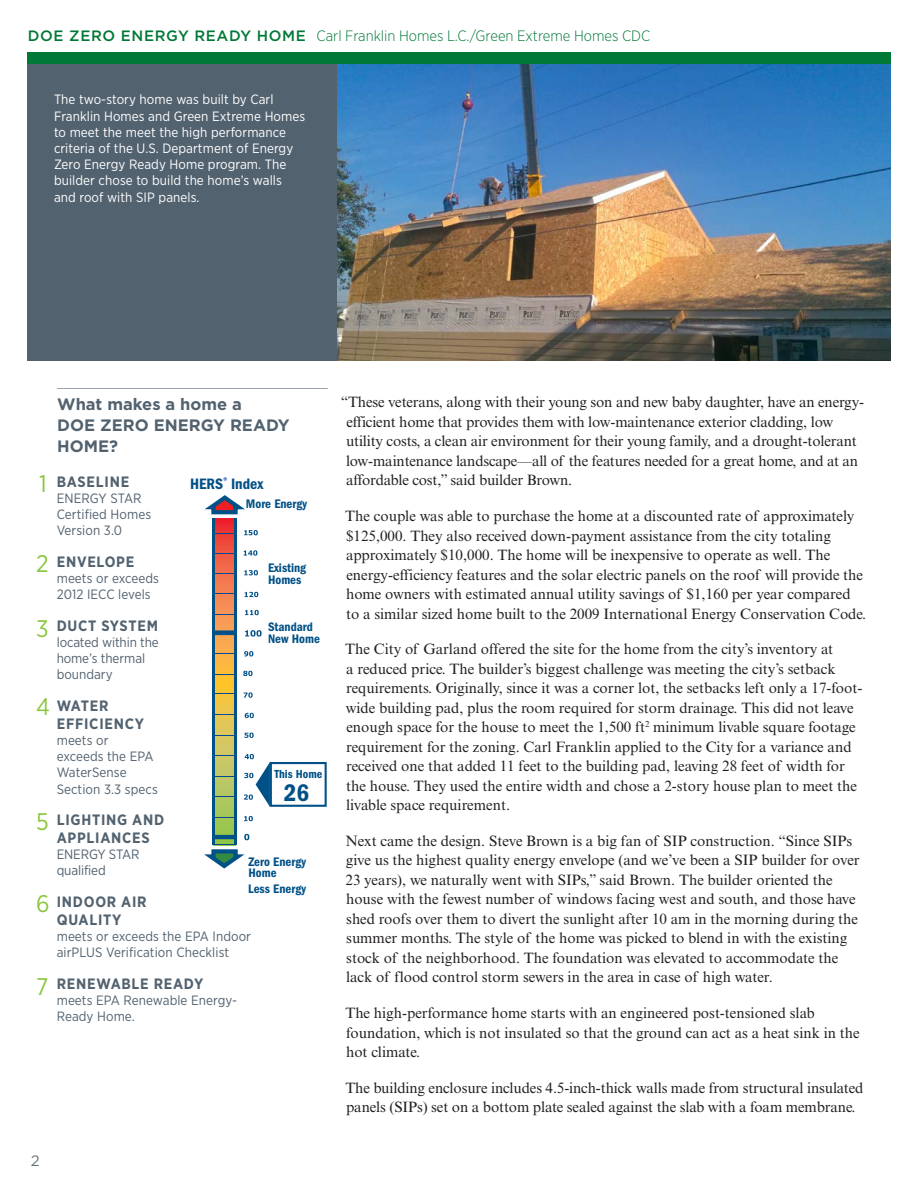
<style>
.page{position:relative;width:918px;height:1188px;background:#fff}
.page>*{position:absolute;margin:0;border:0;box-sizing:border-box;transform-origin:0 0}
.t1{font:24.9px "ITC Franklin Gothic Std Dm Cd";color:#005187}
.t2{font:24px "Gotham Narrow";color:#8bc63e}
.t3{font:700 16.5px/21px "Gotham";color:#52626f}
.t4{font:15.6px "ITC Franklin Gothic Std Dm Cd";color:#005187}
.t5{font:15px/19.5px "Times New Roman MT Std";color:#231f20}
.t6{font:700 15px/18px "Gotham Narrow";letter-spacing:.05em;color:#52626f}
.t7{font:300 15px "Gotham Narrow";color:#007836}
.t8{font:15px "Gotham";color:#6a747b}
.t9{font:13.5px/16.2px "Gotham Narrow";letter-spacing:.005em;color:#52626f}
.t10{font:13.5px/16.2px "Gotham Narrow";letter-spacing:.005em;color:#fff}
.t11{font:12.75px/12.6px "ITC Franklin Gothic Std Dm Cd";color:#005187}
.t12{font:12.15px "ITC Franklin Gothic Std Dm Cd";color:#005187}
.t13{font:8.55px "ITC Franklin Gothic Std Dm Cd";color:#1d449b}
.s1{font-family:"Gotham";font-weight:500}
</style>
<div class="page">
<img style="left:336px;top:64px;width:555px;height:296px">
<div style="left:27px;top:58px;width:309px;height:302px;background:#52626f"></div>
<div style="left:27px;top:52px;width:864px;height:12px;background:#007836"></div>
<svg style="left:215px;top:519px;width:19px;height:315px;background:#da9f50"></svg>
<svg style="left:245px;top:610px;width:14px;height:5px"></svg>
<svg style="left:244px;top:692px;width:9px;height:6px"></svg>
<svg style="left:245px;top:630px;width:17px;height:7px"></svg>
<svg style="left:244px;top:550px;width:13px;height:6px"></svg>
<svg style="left:244px;top:570px;width:14px;height:5px"></svg>
<svg style="left:245px;top:592px;width:13px;height:5px"></svg>
<svg style="left:244px;top:651px;width:9px;height:5px"></svg>
<svg style="left:243px;top:671px;width:10px;height:5px"></svg>
<svg style="left:245px;top:733px;width:9px;height:5px"></svg>
<svg style="left:244px;top:816px;width:9px;height:5px"></svg>
<svg style="left:215px;top:553px;width:19px;height:1px"></svg>
<svg style="left:215px;top:533px;width:19px;height:1px"></svg>
<svg style="left:215px;top:593px;width:19px;height:1px"></svg>
<svg style="left:215px;top:614px;width:19px;height:1px"></svg>
<svg style="left:215px;top:654px;width:19px;height:1px"></svg>
<svg style="left:215px;top:674px;width:19px;height:1px"></svg>
<svg style="left:215px;top:694px;width:19px;height:1px"></svg>
<div style="left:212px;top:631px;width:25px;height:4px;border:4px solid #005187"></div>
<svg style="left:215px;top:573px;width:19px;height:1px"></svg>
<svg style="left:215px;top:715px;width:19px;height:1px"></svg>
<svg style="left:215px;top:736px;width:19px;height:1px"></svg>
<svg style="left:215px;top:756px;width:19px;height:1px"></svg>
<svg style="left:215px;top:777px;width:19px;height:1px"></svg>
<svg style="left:215px;top:797px;width:19px;height:1px"></svg>
<svg style="left:215px;top:817px;width:19px;height:1px"></svg>
<svg style="left:245px;top:713px;width:9px;height:5px"></svg>
<hr style="left:234px;top:519px;width:3px;height:326px;background:#005187">
<hr style="left:212px;top:519px;width:3px;height:326px;background:#005187">
<svg style="left:244px;top:530px;width:14px;height:5px"></svg>
<svg style="left:204px;top:834px;width:46px;height:35px"></svg>
<svg style="left:204px;top:495px;width:41px;height:20px"></svg>
<div style="left:270px;top:762px;width:57px;height:45px;border:2px solid #005187"></div>
<svg style="left:244px;top:754px;width:26px;height:53px"></svg>
<hr style="left:57px;top:388px;width:271px;height:1px;background:#9aa2ad">
<p class="t7" style="left:28px;top:27px;width:624px"><span class="s1">DOE ZERO ENERGY READY HOME</span> Carl Franklin Homes L.C./Green Extreme Homes CDC</p>
<p class="t10" style="left:54px;top:91px;width:253px">The two-story home was built by Carl Franklin Homes and Green Extreme Homes to meet the meet the high performance criteria of the U.S. Department of Energy Zero Energy Ready Home program. The builder chose to build the home’s walls and roof with SIP panels.</p>
<p class="t3" style="left:57px;top:394px;width:234px">What makes a home a<br>DOE ZERO ENERGY READY<br>HOME?</p>
<h2 class="t2" style="left:39px;top:468px;width:9px">1</h2>
<h2 class="t2" style="left:36px;top:548px;width:14px">2</h2>
<h2 class="t2" style="left:36px;top:613px;width:14px">3</h2>
<h2 class="t2" style="left:36px;top:691px;width:15px">4</h2>
<h2 class="t2" style="left:36px;top:806px;width:14px">5</h2>
<h2 class="t2" style="left:36px;top:889px;width:15px">6</h2>
<h2 class="t2" style="left:36px;top:971px;width:14px">7</h2>
<p class="t6" style="left:57px;top:472px;width:74px">BASELINE</p>
<p class="t9" style="left:57px;top:490px;width:96px">ENERGY STAR<br>Certified Homes<br>Version 3.0</p>
<p class="t6" style="left:57px;top:552px;width:79px">ENVELOPE</p>
<p class="t9" style="left:57px;top:570px;width:104px">meets or exceeds<br>2012 IECC levels</p>
<p class="t6" style="left:57px;top:616px;width:103px">DUCT SYSTEM</p>
<p class="t9" style="left:57px;top:634px;width:104px">located within the home’s thermal boundary</p>
<p class="t6" style="left:57px;top:696px;width:89px">WATER<br>EFFICIENCY</p>
<p class="t9" style="left:57px;top:732px;width:103px">meets or exceeds the EPA<br>WaterSense<br>Section 3.3 specs</p>
<p class="t6" style="left:57px;top:811px;width:109px">LIGHTING AND<br>APPLIANCES</p>
<p class="t9" style="left:57px;top:846px;width:84px">ENERGY STAR qualified</p>
<p class="t6" style="left:57px;top:893px;width:91px">INDOOR AIR<br>QUALITY</p>
<p class="t9" style="left:57px;top:928px;width:196px">meets or exceeds the EPA Indoor airPLUS Verification Checklist</p>
<p class="t6" style="left:57px;top:974px;width:148px">RENEWABLE READY</p>
<p class="t9" style="left:57px;top:992px;width:182px">meets EPA Renewable Energy-<br>Ready Home.</p>
<p class="t13" style="left:223px;top:475px;width:6px">®</p>
<p class="t4" style="left:190px;top:475px;width:75px">HERS Index</p>
<p class="t11" style="left:246px;top:498px;width:63px">More Energy</p>
<p class="t11" style="left:268px;top:561px;width:40px">Existing<br>Homes</p>
<p class="t11" style="left:268px;top:620px;width:53px">Standard<br>New Home</p>
<p class="t12" style="left:274px;top:767px;width:50px">This Home</p>
<h1 class="t1" style="left:284px;top:778px;width:27px">26</h1>
<p class="t11" style="left:248px;top:856px;width:59px;line-height:11.6px">Zero Energy<br>Home</p>
<p class="t11" style="left:248px;top:883px;width:59px">Less Energy</p>
<p class="t8" style="left:31px;top:1153px;width:10px">2</p>
<p class="t5" style="left:346px;top:393px;width:520px;text-indent:-5px">“These veterans, along with their young son and new baby daughter, have an energy&shy;efficient home that provides them with low-maintenance exterior cladding, low utility costs, a clean air environment for their young family, and a drought-tolerant low-maintenance landscape—all of the features needed for a great home, and at an affordable cost,” said builder Brown.</p>
<p class="t5" style="left:345px;top:506px;width:523px">The couple was able to purchase the home at a discounted rate of approximately $125,000. They also received down-payment assistance from the city totaling approximately $10,000. The home will be inexpensive to operate as well. The energy-efficiency features and the solar electric panels on the roof will provide the home owners with estimated annual utility savings of $1,160 per year compared to a similar sized home built to the 2009 International Energy Conservation Code.</p>
<p class="t5" style="left:345px;top:639px;width:519px">The City of Garland offered the site for the home from the city’s inventory at<br>a reduced price. The builder’s biggest challenge was meeting the city’s setback requirements. Originally, since it was a corner lot, the setbacks left only a 17-foot&shy;wide building pad, plus the room required for storm drainage. This did not leave enough space for the house to meet the 1,500 ft<sup>2</sup> minimum livable square footage requirement for the zoning. Carl Franklin applied to the City for a variance and received one that added 11 feet to the building pad, leaving 28 feet of width for the house. They used the entire width and chose a 2-story house plan to meet the livable space requirement.</p>
<p class="t5" style="left:346px;top:831px;width:516px">Next came the design. Steve Brown is a big fan of SIP construction. “Since SIPs give us the highest quality energy envelope (and we’ve been a SIP builder for over 23 years), we naturally went with SIPs,” said Brown. The builder oriented the house with the fewest number of windows facing west and south, and those have shed roofs over them to divert the sunlight after 10 am in the morning during the summer months. The style of the home was picked to blend in with the existing stock of the neighborhood. The foundation was elevated to accommodate the lack of flood control storm sewers in the area in case of high water.</p>
<p class="t5" style="left:345px;top:1003px;width:516px">The high-performance home starts with an engineered post-tensioned slab foundation, which is not insulated so that the ground can act as a heat sink in the hot climate.</p>
<p class="t5" style="left:345px;top:1078px;width:520px">The building enclosure includes 4.5-inch-thick walls made from structural insulated panels (SIPs) set on a bottom plate sealed against the slab with a foam membrane.</p>
</div>
